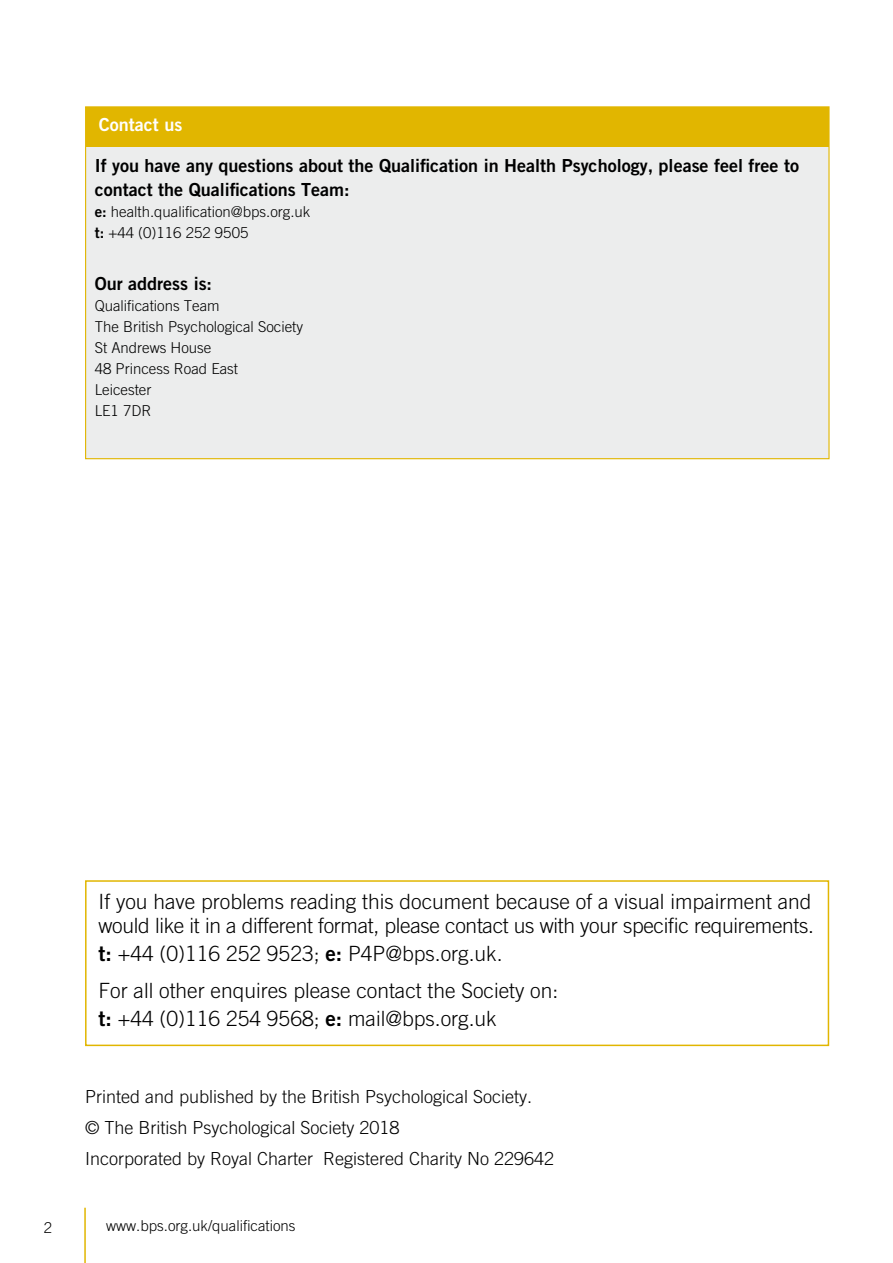
<style>
.page{position:relative;width:893px;height:1263px;background:#fff}
.page>*{position:absolute;margin:0;border:0;box-sizing:border-box;transform-origin:0 0}
.t1{font:300 21px/24px "Trade Gothic LT Std";color:#000}
.t2{font:300 18px/31px "Trade Gothic LT Std";color:#000}
.t3{font:18px/24px "Trade Gothic LT Std Bd 2";color:#000}
.t4{font:18px "Trade Gothic LT Std Bd 2";color:#fff}
.t5{font:300 15px/21px "Trade Gothic LT Std";color:#000}
.s1{font-family:"Trade Gothic LT Std Bd 2";font-weight:400}
</style>
<div class="page">
<hr style="left:84px;top:1208px;width:2px;height:55px;background:#e1b600">
<div style="left:85px;top:880px;width:744px;height:166px;border:2px solid #e1b600"></div>
<div style="left:86px;top:107px;width:743px;height:352px;background:#eceded"></div>
<div style="left:86px;top:107px;width:742px;height:40px;background:#e1b600"></div>
<p class="t4" style="left:99px;top:113px;width:85px">Contact us</p>
<p class="t3" style="left:95px;top:153px;width:706px">If you have any questions about the Qualification in Health Psychology, please feel free to contact the Qualifications Team:</p>
<p class="t5" style="left:95px;top:201px;width:217px"><span class="s1">e:</span> health.qualification@bps.org.uk <span class="s1">t:</span> +44 (0)116 252 9505</p>
<p class="t3" style="left:95px;top:272px;width:119px">Our address is:</p>
<p class="t5" style="left:95px;top:295px;width:210px">Qualifications Team<br>The British Psychological Society<br>St Andrews House<br>48 Princess Road East<br>Leicester<br>LE1 7DR</p>
<p class="t1" style="left:99px;top:889px;width:717px">If you have problems reading this document because of a visual impairment and would like it in a different format, please contact us with your specific requirements.</p>
<p class="t1" style="left:99px;top:935px;width:461px;line-height:36.8px"><span class="s1">t:</span> +44 (0)116 252 9523; <span class="s1">e:</span> P4P@bps.org.uk.<br>For all other enquires please contact the Society on:</p>
<p class="t1" style="left:99px;top:1006px;width:400px"><span class="s1">t:</span> +44 (0)116 254 9568; <span class="s1">e:</span> mail@bps.org.uk</p>
<p class="t2" style="left:85px;top:1081px;width:471px">Printed and published by the British Psychological Society.<br>© The British Psychological Society 2018<br>Incorporated by Royal Charter Registered Charity No 229642</p>
<p class="t5" style="left:44px;top:1217px;width:10px">2</p>
<p class="t5" style="left:106px;top:1215px;width:191px">www.bps.org.uk/qualifications</p>
</div>
